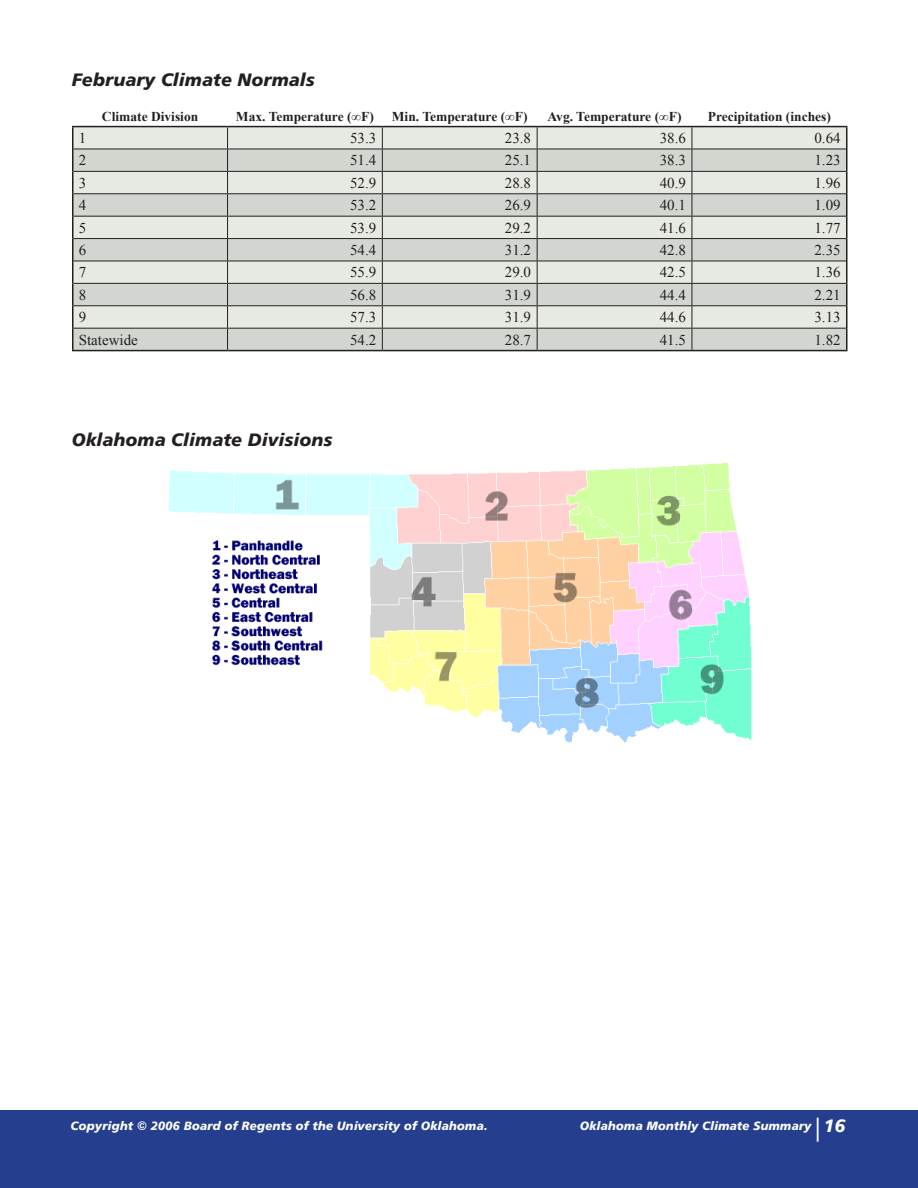
<style>
.page{position:relative;width:918px;height:1188px;background:#fff}
.page>*{position:absolute;margin:0;border:0;box-sizing:border-box;transform-origin:0 0}
.t1{font:18px "Humanist 777 BT Black Italic B";color:#231f20}
.t2{font:15px "Times New Roman";color:#231f20}
.t3{font:700 13.5px "Times New Roman";color:#231f20}
.t4{font:12px "Humanist 777 BT Black Italic B";color:#fff}
.s1{font-family:"Humanist 777 BT Roman B";font-size:24px}
.s2{font-size:18px}
</style>
<div class="page">
<div style="left:0;top:1110px;width:918px;height:78px;background:#253f8e"></div>
<img style="left:168px;top:463px;width:584px;height:280px">
<svg style="left:74px;top:127px;width:772px;height:22px;background:#dee1db"></svg>
<svg style="left:74px;top:150px;width:772px;height:200px;background:#d9dcd6"></svg>
<hr style="left:72px;top:126px;width:156px;height:1px;background:#231f20">
<hr style="left:72px;top:127px;width:2px;height:22px;background:#231f20">
<hr style="left:228px;top:126px;width:154px;height:1px;background:#231f20">
<hr style="left:382px;top:126px;width:155px;height:1px;background:#231f20">
<hr style="left:537px;top:126px;width:155px;height:1px;background:#231f20">
<hr style="left:692px;top:126px;width:156px;height:1px;background:#231f20">
<hr style="left:846px;top:127px;width:2px;height:22px;background:#231f20">
<hr style="left:72px;top:149px;width:2px;height:22px;background:#231f20">
<hr style="left:846px;top:149px;width:2px;height:22px;background:#231f20">
<hr style="left:72px;top:171px;width:2px;height:23px;background:#231f20">
<hr style="left:846px;top:171px;width:2px;height:23px;background:#231f20">
<hr style="left:72px;top:194px;width:2px;height:22px;background:#231f20">
<hr style="left:846px;top:194px;width:2px;height:22px;background:#231f20">
<hr style="left:72px;top:216px;width:2px;height:23px;background:#231f20">
<hr style="left:846px;top:216px;width:2px;height:23px;background:#231f20">
<hr style="left:72px;top:239px;width:2px;height:22px;background:#231f20">
<hr style="left:846px;top:239px;width:2px;height:22px;background:#231f20">
<hr style="left:72px;top:261px;width:2px;height:22px;background:#231f20">
<hr style="left:846px;top:261px;width:2px;height:22px;background:#231f20">
<hr style="left:72px;top:283px;width:2px;height:23px;background:#231f20">
<hr style="left:846px;top:283px;width:2px;height:23px;background:#231f20">
<hr style="left:72px;top:306px;width:2px;height:22px;background:#231f20">
<hr style="left:846px;top:306px;width:2px;height:22px;background:#231f20">
<hr style="left:72px;top:328px;width:2px;height:22px;background:#231f20">
<hr style="left:846px;top:328px;width:2px;height:22px;background:#231f20">
<hr style="left:72px;top:350px;width:156px;height:1px;background:#231f20">
<hr style="left:228px;top:350px;width:154px;height:1px;background:#231f20">
<hr style="left:382px;top:350px;width:155px;height:1px;background:#231f20">
<hr style="left:537px;top:350px;width:155px;height:1px;background:#231f20">
<hr style="left:692px;top:350px;width:156px;height:1px;background:#231f20">
<hr style="left:74px;top:149px;width:154px;height:1px;background:#231f20">
<hr style="left:228px;top:149px;width:154px;height:1px;background:#231f20">
<hr style="left:382px;top:149px;width:155px;height:1px;background:#231f20">
<hr style="left:537px;top:149px;width:155px;height:1px;background:#231f20">
<hr style="left:692px;top:149px;width:154px;height:1px;background:#231f20">
<hr style="left:74px;top:171px;width:154px;height:1px;background:#231f20">
<hr style="left:228px;top:171px;width:154px;height:1px;background:#231f20">
<hr style="left:382px;top:171px;width:155px;height:1px;background:#231f20">
<hr style="left:537px;top:171px;width:155px;height:1px;background:#231f20">
<hr style="left:692px;top:171px;width:154px;height:1px;background:#231f20">
<hr style="left:74px;top:193px;width:154px;height:1px;background:#231f20">
<hr style="left:228px;top:193px;width:154px;height:1px;background:#231f20">
<hr style="left:382px;top:193px;width:155px;height:1px;background:#231f20">
<hr style="left:537px;top:193px;width:155px;height:1px;background:#231f20">
<hr style="left:692px;top:193px;width:154px;height:1px;background:#231f20">
<hr style="left:74px;top:216px;width:154px;height:1px;background:#231f20">
<hr style="left:228px;top:216px;width:154px;height:1px;background:#231f20">
<hr style="left:382px;top:216px;width:155px;height:1px;background:#231f20">
<hr style="left:537px;top:216px;width:155px;height:1px;background:#231f20">
<hr style="left:692px;top:216px;width:154px;height:1px;background:#231f20">
<hr style="left:74px;top:238px;width:154px;height:1px;background:#231f20">
<hr style="left:228px;top:238px;width:154px;height:1px;background:#231f20">
<hr style="left:382px;top:238px;width:155px;height:1px;background:#231f20">
<hr style="left:537px;top:238px;width:155px;height:1px;background:#231f20">
<hr style="left:692px;top:238px;width:154px;height:1px;background:#231f20">
<hr style="left:74px;top:261px;width:154px;height:1px;background:#231f20">
<hr style="left:228px;top:261px;width:154px;height:1px;background:#231f20">
<hr style="left:382px;top:261px;width:155px;height:1px;background:#231f20">
<hr style="left:537px;top:261px;width:155px;height:1px;background:#231f20">
<hr style="left:692px;top:261px;width:154px;height:1px;background:#231f20">
<hr style="left:74px;top:283px;width:154px;height:1px;background:#231f20">
<hr style="left:228px;top:283px;width:154px;height:1px;background:#231f20">
<hr style="left:382px;top:283px;width:155px;height:1px;background:#231f20">
<hr style="left:537px;top:283px;width:155px;height:1px;background:#231f20">
<hr style="left:692px;top:283px;width:154px;height:1px;background:#231f20">
<hr style="left:74px;top:305px;width:154px;height:1px;background:#231f20">
<hr style="left:228px;top:305px;width:154px;height:1px;background:#231f20">
<hr style="left:382px;top:305px;width:155px;height:1px;background:#231f20">
<hr style="left:537px;top:305px;width:155px;height:1px;background:#231f20">
<hr style="left:692px;top:305px;width:154px;height:1px;background:#231f20">
<hr style="left:74px;top:328px;width:154px;height:1px;background:#231f20">
<hr style="left:228px;top:328px;width:154px;height:1px;background:#231f20">
<svg style="left:227px;top:127px;width:1px;height:223px"></svg>
<hr style="left:382px;top:328px;width:155px;height:1px;background:#231f20">
<svg style="left:382px;top:127px;width:1px;height:223px"></svg>
<hr style="left:537px;top:328px;width:155px;height:1px;background:#231f20">
<svg style="left:537px;top:127px;width:1px;height:223px"></svg>
<hr style="left:692px;top:328px;width:154px;height:1px;background:#231f20">
<svg style="left:692px;top:127px;width:1px;height:223px"></svg>
<p class="t1" style="left:72px;top:68px;width:245px">February Climate Normals</p>
<p class="t3" style="left:102px;top:108px;width:98px">Climate Division</p>
<p class="t3" style="left:236px;top:108px;width:139px">Max. Temperature (∞F)</p>
<p class="t3" style="left:392px;top:108px;width:137px">Min. Temperature (∞F)</p>
<p class="t3" style="left:548px;top:108px;width:135px">Avg. Temperature (∞F)</p>
<p class="t3" style="left:708px;top:108px;width:125px">Precipitation (inches)</p>
<p class="t2" style="left:79px;top:129px;width:9px">1</p>
<p class="t2" style="left:350px;top:129px;width:28px">53.3</p>
<p class="t2" style="left:505px;top:129px;width:28px">23.8</p>
<p class="t2" style="left:660px;top:129px;width:28px">38.6</p>
<p class="t2" style="left:814px;top:129px;width:28px">0.64</p>
<p class="t2" style="left:79px;top:152px;width:9px">2</p>
<p class="t2" style="left:350px;top:152px;width:28px">51.4</p>
<p class="t2" style="left:505px;top:152px;width:28px">25.1</p>
<p class="t2" style="left:660px;top:152px;width:28px">38.3</p>
<p class="t2" style="left:814px;top:152px;width:28px">1.23</p>
<p class="t2" style="left:79px;top:174px;width:9px">3</p>
<p class="t2" style="left:350px;top:174px;width:28px">52.9</p>
<p class="t2" style="left:505px;top:174px;width:28px">28.8</p>
<p class="t2" style="left:660px;top:174px;width:28px">40.9</p>
<p class="t2" style="left:814px;top:174px;width:28px">1.96</p>
<p class="t2" style="left:79px;top:196px;width:9px">4</p>
<p class="t2" style="left:350px;top:196px;width:28px">53.2</p>
<p class="t2" style="left:505px;top:196px;width:28px">26.9</p>
<p class="t2" style="left:660px;top:196px;width:28px">40.1</p>
<p class="t2" style="left:814px;top:196px;width:28px">1.09</p>
<p class="t2" style="left:79px;top:219px;width:9px">5</p>
<p class="t2" style="left:350px;top:219px;width:28px">53.9</p>
<p class="t2" style="left:505px;top:219px;width:28px">29.2</p>
<p class="t2" style="left:660px;top:219px;width:28px">41.6</p>
<p class="t2" style="left:814px;top:219px;width:28px">1.77</p>
<p class="t2" style="left:79px;top:241px;width:9px">6</p>
<p class="t2" style="left:350px;top:241px;width:28px">54.4</p>
<p class="t2" style="left:505px;top:241px;width:28px">31.2</p>
<p class="t2" style="left:660px;top:241px;width:28px">42.8</p>
<p class="t2" style="left:814px;top:241px;width:28px">2.35</p>
<p class="t2" style="left:79px;top:264px;width:9px">7</p>
<p class="t2" style="left:350px;top:264px;width:28px">55.9</p>
<p class="t2" style="left:505px;top:264px;width:28px">29.0</p>
<p class="t2" style="left:660px;top:264px;width:28px">42.5</p>
<p class="t2" style="left:814px;top:264px;width:28px">1.36</p>
<p class="t2" style="left:79px;top:286px;width:9px">8</p>
<p class="t2" style="left:350px;top:286px;width:28px">56.8</p>
<p class="t2" style="left:505px;top:286px;width:28px">31.9</p>
<p class="t2" style="left:660px;top:286px;width:28px">44.4</p>
<p class="t2" style="left:814px;top:286px;width:28px">2.21</p>
<p class="t2" style="left:79px;top:308px;width:9px">9</p>
<p class="t2" style="left:350px;top:308px;width:28px">57.3</p>
<p class="t2" style="left:505px;top:308px;width:28px">31.9</p>
<p class="t2" style="left:660px;top:308px;width:28px">44.6</p>
<p class="t2" style="left:814px;top:308px;width:28px">3.13</p>
<p class="t2" style="left:79px;top:331px;width:61px">Statewide</p>
<p class="t2" style="left:350px;top:331px;width:28px">54.2</p>
<p class="t2" style="left:505px;top:331px;width:28px">28.7</p>
<p class="t2" style="left:660px;top:331px;width:28px">41.5</p>
<p class="t2" style="left:814px;top:331px;width:28px">1.82</p>
<p class="t1" style="left:72px;top:428px;width:262px">Oklahoma Climate Divisions</p>
<p class="t4" style="left:71px;top:1118px;width:418px">Copyright © 2006 Board of Regents of the University of Oklahoma.</p>
<p class="t4" style="left:580px;top:1118px;width:267px">Oklahoma Monthly Climate Summary<span class="s1">|</span><span class="s2">1 6</span></p>
</div>
